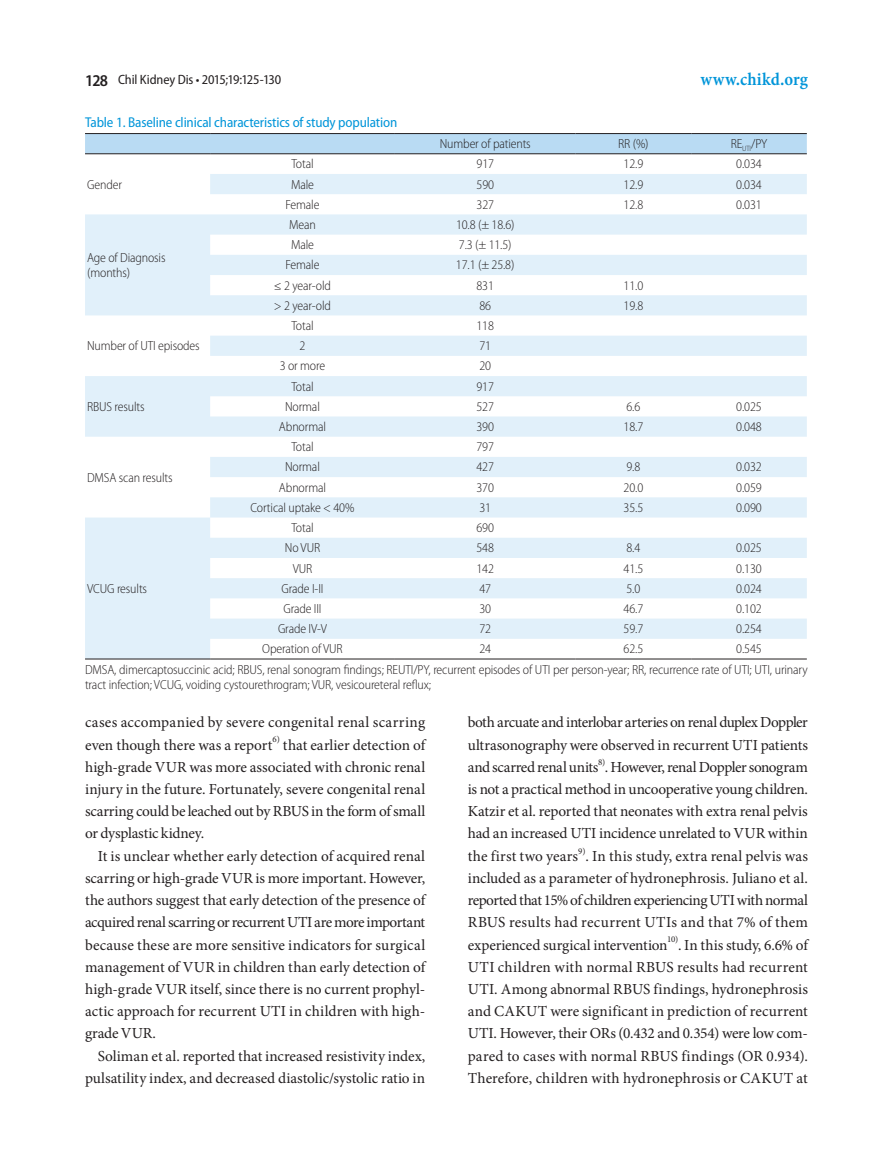
<style>
.page{position:relative;width:893px;height:1170px;background:#fff}
.page>*{position:absolute;margin:0;border:0;box-sizing:border-box;transform-origin:0 0}
.t1{font:18.15px "Minion Pro Semibold Cn Capt";letter-spacing:.005em;color:#0095d9}
.t2{font:15.3px/22.2px "Minion Pro";color:#231f20;text-align:justify}
.t3{font:semi-condensed 14.25px "Myriad Pro";letter-spacing:-.01em;color:#0095d9}
.t4{font:semi-condensed 13.5px "Myriad Pro";letter-spacing:-.01em;color:#231f20}
.t5{font:300 semi-condensed 13.2px/14.2px "Myriad Pro";letter-spacing:-.01em;color:#231f20}
.t6{font:8.85px "Minion Pro";color:#231f20}
.s1{font-weight:600;font-size:16.5px}
</style>
<div class="page">
<div style="left:85px;top:134px;width:722px;height:19px;background:#b9dbf3"></div>
<svg style="left:85px;top:174px;width:722px;height:484px;fill:#e1f0fa"></svg>
<hr style="left:85px;top:133px;width:125px;height:1px;background:#231f20">
<hr style="left:210px;top:133px;width:185px;height:1px;background:#231f20">
<hr style="left:395px;top:133px;width:181px;height:1px;background:#231f20">
<hr style="left:576px;top:133px;width:115px;height:1px;background:#231f20">
<hr style="left:691px;top:133px;width:116px;height:1px;background:#231f20">
<hr style="left:85px;top:153px;width:125px;height:1px;background:#231f20">
<hr style="left:210px;top:153px;width:185px;height:1px;background:#231f20">
<hr style="left:395px;top:153px;width:181px;height:1px;background:#231f20">
<hr style="left:576px;top:153px;width:115px;height:1px;background:#231f20">
<hr style="left:691px;top:153px;width:116px;height:1px;background:#231f20">
<hr style="left:85px;top:658px;width:125px;height:1px;background:#231f20">
<hr style="left:210px;top:658px;width:185px;height:1px;background:#231f20">
<hr style="left:395px;top:658px;width:181px;height:1px;background:#231f20">
<hr style="left:576px;top:658px;width:115px;height:1px;background:#231f20">
<hr style="left:691px;top:658px;width:116px;height:1px;background:#231f20">
<p class="t4" style="left:85px;top:71px;width:198px"><span class="s1">128</span> Chil Kidney Dis • 2015;19:125-130</p>
<p class="t1" style="left:700px;top:66px;width:109px">www.chikd.org</p>
<p class="t3" style="left:85px;top:113px;width:314px">Table 1. Baseline clinical characteristics of study population</p>
<p class="t5" style="left:440px;top:136px;width:92px">Number of patients</p>
<p class="t5" style="left:618px;top:136px;width:32px">RR (%)</p>
<p class="t5" style="left:731px;top:136px;width:38px">RE<sub>UTI</sub>/PY</p>
<p class="t5" style="left:87px;top:177px;width:36px">Gender</p>
<p class="t5" style="left:87px;top:250px;width:80px">Age of Diagnosis (months)</p>
<p class="t5" style="left:87px;top:338px;width:114px">Number of UTI episodes</p>
<p class="t5" style="left:87px;top:399px;width:59px">RBUS results</p>
<p class="t5" style="left:87px;top:470px;width:87px">DMSA scan results</p>
<p class="t5" style="left:291px;top:157px;width:24px">Total</p>
<p class="t5" style="left:476px;top:157px;width:19px">917</p>
<p class="t5" style="left:624px;top:157px;width:21px">12.9</p>
<p class="t5" style="left:736px;top:157px;width:27px">0.034</p>
<p class="t5" style="left:291px;top:177px;width:25px">Male</p>
<p class="t5" style="left:476px;top:177px;width:19px">590</p>
<p class="t5" style="left:624px;top:177px;width:21px">12.9</p>
<p class="t5" style="left:736px;top:177px;width:27px">0.034</p>
<p class="t5" style="left:285px;top:197px;width:36px">Female</p>
<p class="t5" style="left:476px;top:197px;width:19px">327</p>
<p class="t5" style="left:624px;top:197px;width:21px">12.8</p>
<p class="t5" style="left:736px;top:197px;width:27px">0.031</p>
<p class="t5" style="left:289px;top:217px;width:28px">Mean</p>
<p class="t5" style="left:456px;top:217px;width:60px">10.8 (± 18.6)</p>
<p class="t5" style="left:291px;top:237px;width:25px">Male</p>
<p class="t5" style="left:459px;top:237px;width:54px">7.3 (± 11.5)</p>
<p class="t5" style="left:285px;top:258px;width:36px">Female</p>
<p class="t5" style="left:456px;top:258px;width:60px">17.1 (± 25.8)</p>
<p class="t5" style="left:274px;top:278px;width:59px">≤ 2 year-old</p>
<p class="t5" style="left:476px;top:278px;width:19px">831</p>
<p class="t5" style="left:624px;top:278px;width:21px">11.0</p>
<p class="t5" style="left:274px;top:298px;width:59px">&gt; 2 year-old</p>
<p class="t5" style="left:479px;top:298px;width:13px">86</p>
<p class="t5" style="left:624px;top:298px;width:21px">19.8</p>
<p class="t5" style="left:291px;top:318px;width:24px">Total</p>
<p class="t5" style="left:476px;top:318px;width:19px">118</p>
<p class="t5" style="left:300px;top:338px;width:7px">2</p>
<p class="t5" style="left:479px;top:338px;width:13px">71</p>
<p class="t5" style="left:280px;top:359px;width:47px">3 or more</p>
<p class="t5" style="left:479px;top:359px;width:13px">20</p>
<p class="t5" style="left:291px;top:379px;width:24px">Total</p>
<p class="t5" style="left:476px;top:379px;width:19px">917</p>
<p class="t5" style="left:285px;top:399px;width:36px">Normal</p>
<p class="t5" style="left:476px;top:399px;width:19px">527</p>
<p class="t5" style="left:626px;top:399px;width:15px">6.6</p>
<p class="t5" style="left:736px;top:399px;width:27px">0.025</p>
<p class="t5" style="left:279px;top:419px;width:49px">Abnormal</p>
<p class="t5" style="left:476px;top:419px;width:19px">390</p>
<p class="t5" style="left:624px;top:419px;width:21px">18.7</p>
<p class="t5" style="left:736px;top:419px;width:27px">0.048</p>
<p class="t5" style="left:291px;top:439px;width:24px">Total</p>
<p class="t5" style="left:476px;top:439px;width:19px">797</p>
<p class="t5" style="left:285px;top:460px;width:36px">Normal</p>
<p class="t5" style="left:476px;top:460px;width:19px">427</p>
<p class="t5" style="left:626px;top:460px;width:15px">9.8</p>
<p class="t5" style="left:736px;top:460px;width:27px">0.032</p>
<p class="t5" style="left:279px;top:480px;width:49px">Abnormal</p>
<p class="t5" style="left:476px;top:480px;width:19px">370</p>
<p class="t5" style="left:624px;top:480px;width:21px">20.0</p>
<p class="t5" style="left:736px;top:480px;width:27px">0.059</p>
<p class="t5" style="left:251px;top:500px;width:105px">Cortical uptake &lt; 40%</p>
<p class="t5" style="left:479px;top:500px;width:13px">31</p>
<p class="t5" style="left:624px;top:500px;width:21px">35.5</p>
<p class="t5" style="left:736px;top:500px;width:27px">0.090</p>
<p class="t5" style="left:291px;top:520px;width:24px">Total</p>
<p class="t5" style="left:476px;top:520px;width:19px">690</p>
<p class="t5" style="left:285px;top:540px;width:37px">No VUR</p>
<p class="t5" style="left:476px;top:540px;width:19px">548</p>
<p class="t5" style="left:626px;top:540px;width:15px">8.4</p>
<p class="t5" style="left:736px;top:540px;width:27px">0.025</p>
<p class="t5" style="left:293px;top:561px;width:21px">VUR</p>
<p class="t5" style="left:476px;top:561px;width:19px">142</p>
<p class="t5" style="left:624px;top:561px;width:21px">41.5</p>
<p class="t5" style="left:736px;top:561px;width:27px">0.130</p>
<p class="t5" style="left:282px;top:581px;width:43px">Grade I-II</p>
<p class="t5" style="left:479px;top:581px;width:13px">47</p>
<p class="t5" style="left:626px;top:581px;width:15px">5.0</p>
<p class="t5" style="left:736px;top:581px;width:27px">0.024</p>
<p class="t5" style="left:283px;top:601px;width:40px">Grade III</p>
<p class="t5" style="left:479px;top:601px;width:13px">30</p>
<p class="t5" style="left:624px;top:601px;width:21px">46.7</p>
<p class="t5" style="left:736px;top:601px;width:27px">0.102</p>
<p class="t5" style="left:278px;top:621px;width:50px">Grade IV-V</p>
<p class="t5" style="left:479px;top:621px;width:13px">72</p>
<p class="t5" style="left:624px;top:621px;width:21px">59.7</p>
<p class="t5" style="left:736px;top:621px;width:27px">0.254</p>
<p class="t5" style="left:262px;top:641px;width:82px">Operation of VUR</p>
<p class="t5" style="left:479px;top:641px;width:13px">24</p>
<p class="t5" style="left:624px;top:641px;width:21px">62.5</p>
<p class="t5" style="left:87px;top:581px;width:61px">VCUG results</p>
<p class="t5" style="left:85px;top:638px;width:724px;line-height:21.1px;text-indent:651px">0.545<br>DMSA, dimercaptosuccinic acid; RBUS, renal sonogram findings; REUTI/PY, recurrent episodes of UTI per person-year; RR, recurrence rate of UTI; UTI, urinary</p>
<p class="t5" style="left:85px;top:677px;width:348px">tract infection; VCUG, voiding cystourethrogram; VUR, vesicoureteral reflux;</p>
<p class="t2" style="left:85px;top:711px;width:342px">cases accompanied by severe congenital renal scarring even though there was a report</p>
<p class="t6" style="left:273px;top:733px;width:9px">6)</p>
<p class="t2" style="left:85px;top:733px;width:342px;text-indent:198px">that earlier detection of high-grade VUR was more associated with chronic renal injury in the future. Fortunately, severe congenital renal scarring could be leached out by RBUS in the form of small or dysplastic kidney.</p>
<p class="t2" style="left:85px;top:844px;width:342px;text-indent:13px">It is unclear whether early detection of acquired renal scarring or high-grade VUR is more important. However, the authors suggest that early detection of the presence of acquired renal scarring or recurrent UTI are more important because these are more sensitive indicators for surgical management of VUR in children than early detection of high-grade VUR itself, since there is no current prophyl&shy;actic approach for recurrent UTI in children with high&shy;grade VUR.</p>
<p class="t2" style="left:85px;top:1044px;width:342px;text-align:right">Soliman et al. reported that increased resistivity index, pulsatility index, and decreased diastolic/systolic ratio in</p>
<p class="t2" style="left:468px;top:711px;width:342px">both arcuate and interlobar arteries on renal duplex Doppler ultrasonography were observed in recurrent UTI patients and scarred renal units . However, renal Doppler sonogram</p>
<p class="t6" style="left:598px;top:755px;width:8px">8)</p>
<p class="t2" style="left:468px;top:778px;width:342px">is not a practical method in uncooperative young children.<br>Katzir et al. reported that neonates with extra renal pelvis had an increased UTI incidence unrelated to VUR within the first two years</p>
<p class="t6" style="left:578px;top:844px;width:9px">9)</p>
<p class="t2" style="left:468px;top:844px;width:342px;text-indent:118px">. In this study, extra renal pelvis was included as a parameter of hydronephrosis. Juliano et al. reported that 15% of children experiencing UTI with normal RBUS results had recurrent UTIs and that 7% of them experienced surgical intervention</p>
<p class="t6" style="left:667px;top:933px;width:13px">10)</p>
<p class="t2" style="left:468px;top:933px;width:342px;text-indent:210px">. In this study, 6.6% of UTI children with normal RBUS results had recurrent UTI. Among abnormal RBUS findings, hydronephrosis and CAKUT were significant in prediction of recurrent UTI. However, their ORs (0.432 and 0.354) were low com&shy;pared to cases with normal RBUS findings (OR 0.934).<br>Therefore, children with hydronephrosis or CAKUT at</p>
</div>
